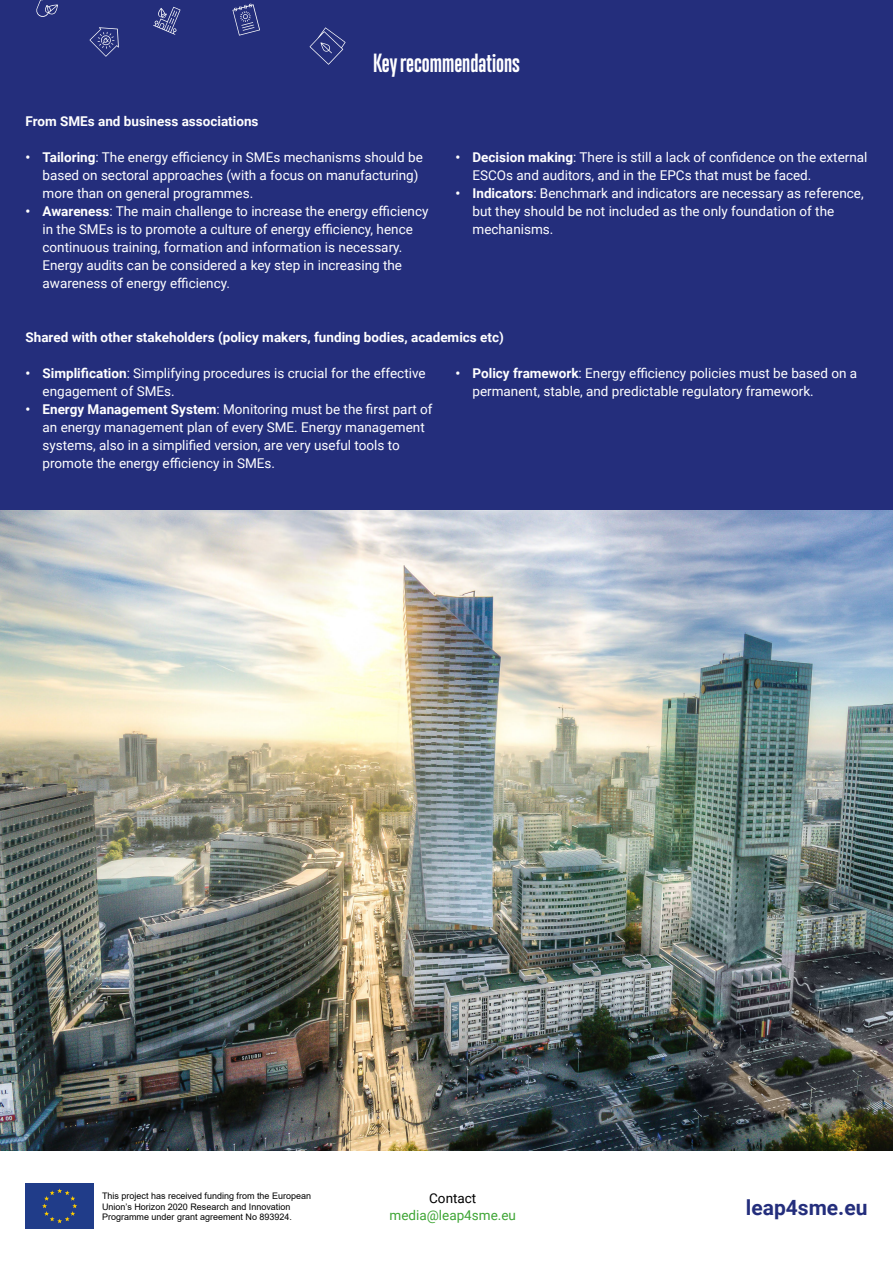
<style>
.page{position:relative;width:893px;height:1263px;background:#fff}
.page>*{position:absolute;margin:0;border:0;box-sizing:border-box;transform-origin:0 0}
.t1{font:700 24px "Trump Gothic Pro";color:#fff}
.t2{font:700 21px "Roboto";color:#242e7c}
.t3{font:13.5px/18px "Roboto";color:#fff}
.t4{font:700 13.5px "Roboto";color:#fff}
.t5{font:13.5px "Roboto";color:#3fa535}
.t6{font:13.5px "Roboto";color:#000}
.t7{font:9px/10.5px "Arial";color:#000}
.s1{font-weight:700}
</style>
<div class="page">
<div style="left:0;top:0;width:893px;height:555px;background:#242e7c"></div>
<div style="left:26px;top:1183px;width:68px;height:46px;background:#203c89"></div>
<svg style="left:42px;top:1188px;width:35px;height:35px"></svg>
<img style="left:0;top:510px;width:893px;height:640px">
<svg style="left:90px;top:27px;width:29px;height:30px"></svg>
<svg style="left:232px;top:3px;width:28px;height:33px"></svg>
<svg style="left:243px;top:27px;width:11px;height:4px"></svg>
<svg style="left:310px;top:27px;width:36px;height:38px"></svg>
<svg style="left:153px;top:7px;width:27px;height:28px"></svg>
<svg style="left:36px;top:0;width:22px;height:17px"></svg>
<p class="t4" style="left:26px;top:112px;width:235px">From SMEs and business associations</p>
<h1 class="t1" style="left:373px;top:48px;width:148px">Key recommendations</h1>
<p class="t3" style="left:43px;top:148px;width:382px;text-indent:-17px"><span class="s1">• Tailoring</span>: The energy efficiency in SMEs mechanisms should be based on sectoral approaches (with a focus on manufacturing) more than on general programmes.</p>
<p class="t3" style="left:43px;top:202px;width:387px;text-indent:-17px"><span class="s1">• Awareness</span>: The main challenge to increase the energy efficiency in the SMEs is to promote a culture of energy efficiency, hence continuous training, formation and information is necessary.<br>Energy audits can be considered a key step in increasing the awareness of energy efficiency.</p>
<p class="t3" style="left:472px;top:148px;width:396px;text-indent:-17px"><span class="s1">• Decision making</span>: There is still a lack of confidence on the external<br>ESCOs and auditors, and in the EPCs that must be faced.</p>
<p class="t3" style="left:472px;top:184px;width:393px;text-indent:-17px"><span class="s1">• Indicators</span>: Benchmark and indicators are necessary as reference, but they should be not included as the only foundation of the mechanisms.</p>
<p class="t4" style="left:26px;top:328px;width:480px">Shared with other stakeholders (policy makers, funding bodies, academics etc)</p>
<p class="t3" style="left:43px;top:364px;width:385px;text-indent:-17px"><span class="s1">• Simplification</span>: Simplifying procedures is crucial for the effective engagement of SMEs.</p>
<p class="t3" style="left:43px;top:400px;width:392px;text-indent:-17px"><span class="s1">• Energy Management System</span>: Monitoring must be the first part of an energy management plan of every SME. Energy management systems, also in a simplified version, are very useful tools to promote the energy efficiency in SMEs.</p>
<p class="t3" style="left:472px;top:364px;width:386px;text-indent:-17px"><span class="s1">• Policy framework</span>: Energy efficiency policies must be based on a permanent, stable, and predictable regulatory framework.</p>
<p class="t7" style="left:102px;top:1191px;width:211px">This project has received funding from the European<br>Union’s Horizon 2020 Research and Innovation<br>Programme under grant agreement No 893924.</p>
<p class="t6" style="left:429px;top:1189px;width:49px">Contact</p>
<p class="t5" style="left:390px;top:1206px;width:128px">media@leap4sme.eu</p>
<h2 class="t2" style="left:746px;top:1192px;width:123px">leap4sme.eu</h2>
</div>
